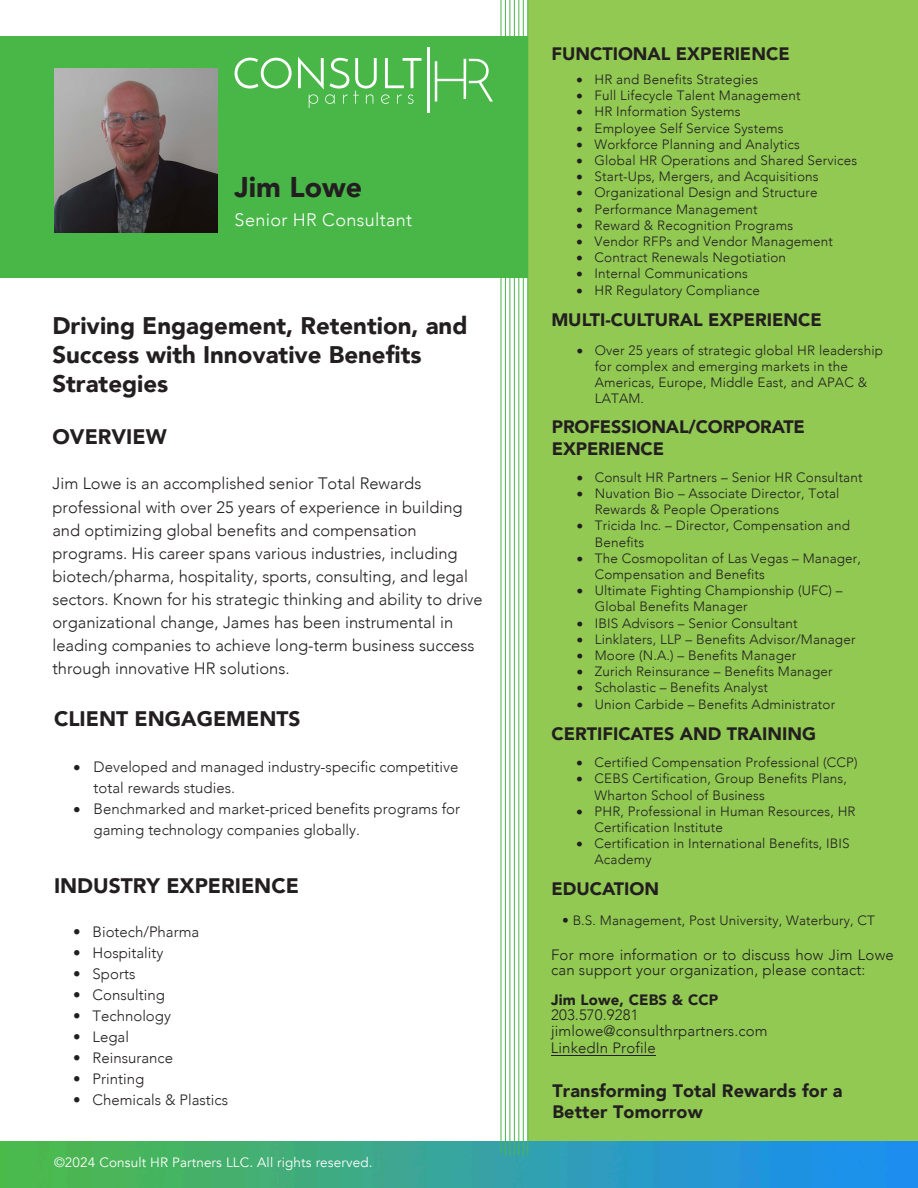
<style>
.page{position:relative;width:918px;height:1188px;background:#fff}
.page>*{position:absolute;margin:0;border:0;box-sizing:border-box;transform-origin:0 0}
.t1{font:900 28.5px "Avenir";color:#231f20}
.t2{font:900 24px/28.8px "Avenir";color:#231f20}
.t3{font:900 21px "Avenir";color:#231f20}
.t4{font:900 18px/21.6px "Avenir";color:#231f20}
.t5{font:300 18px "Avenir";letter-spacing:.02em;color:#fff}
.t6{font:300 16.5px/23.1px "Avenir";color:#231f20}
.t7{font:300 15px/21px "Avenir";color:#231f20}
.t8{font:900 15px "Avenir";letter-spacing:.01em;color:#231f20}
.t9{font:300 13.5px/16.2px "Avenir";letter-spacing:.01em;color:#231f20}
.t10{font:13.5px "Avenir";letter-spacing:.01em;color:#fff}
</style>
<div class="page">
<div style="left:0;top:37px;width:845px;height:241px;background:#49b748"></div>
<div style="left:528px;top:0;width:390px;height:1158px;background:#91c953"></div>
<img style="left:54px;top:68px;width:164px;height:164px">
<svg style="left:235px;top:58px;width:57px;height:31px"></svg>
<svg style="left:298px;top:57px;width:123px;height:51px"></svg>
<svg style="left:435px;top:59px;width:58px;height:43px"></svg>
<hr style="left:427px;top:47px;width:2px;height:66px;background:#fff">
<img style="left:0;top:1142px;width:918px;height:46px">
<hr style="left:501px;top:0;width:1px;height:1153px;background:#49b748">
<hr style="left:505px;top:0;width:1px;height:1156px;background:#49b748">
<hr style="left:510px;top:0;width:1px;height:1156px;background:#49b748">
<hr style="left:514px;top:0;width:1px;height:1156px;background:#49b748">
<hr style="left:518px;top:0;width:1px;height:1156px;background:#49b748">
<hr style="left:527px;top:0;width:1px;height:1156px;background:#49b748">
<hr style="left:523px;top:0;width:1px;height:1156px;background:#49b748">
<hr style="left:551px;top:1055px;width:105px;height:1px;background:#231f20">
<p class="t1" style="left:235px;top:163px;width:129px">Jim Lowe</p>
<p class="t5" style="left:235px;top:209px;width:179px">Senior HR Consultant</p>
<h2 class="t2" style="left:52px;top:311px;width:417px">Driving Engagement, Retention, and<br>Success with Innovative Benefits<br>Strategies</h2>
<h3 class="t3" style="left:52px;top:418px;width:116px">OVERVIEW</h3>
<p class="t6" style="left:52px;top:472px;width:432px">Jim Lowe is an accomplished senior Total Rewards professional with over 25 years of experience in building and optimizing global benefits and compensation programs. His career spans various industries, including biotech/pharma, hospitality, sports, consulting, and legal sectors. Known for his strategic thinking and ability to drive organizational change, James has been instrumental in leading companies to achieve long-term business success through innovative HR solutions.</p>
<p class="t3" style="left:54px;top:700px;width:248px">CLIENT ENGAGEMENTS</p>
<p class="t7" style="left:94px;top:756px;width:366px;text-indent:-20px">• Developed and managed industry-specific competitive total rewards studies.</p>
<p class="t7" style="left:94px;top:798px;width:368px;text-indent:-20px">• Benchmarked and market-priced benefits programs for gaming technology companies globally.</p>
<h3 class="t3" style="left:54px;top:867px;width:247px">INDUSTRY EXPERIENCE</h3>
<p class="t7" style="left:73px;top:921px;width:128px">• Biotech/Pharma</p>
<p class="t7" style="left:73px;top:942px;width:92px">• Hospitality</p>
<p class="t7" style="left:73px;top:963px;width:64px">• Sports</p>
<p class="t7" style="left:73px;top:984px;width:93px">• Consulting</p>
<p class="t7" style="left:73px;top:1005px;width:99px">• Technology</p>
<p class="t7" style="left:73px;top:1026px;width:57px">• Legal</p>
<p class="t7" style="left:73px;top:1047px;width:102px">• Reinsurance</p>
<p class="t7" style="left:73px;top:1068px;width:73px">• Printing</p>
<p class="t7" style="left:73px;top:1089px;width:157px">• Chemicals &amp; Plastics</p>
<p class="t10" style="left:54px;top:1154px;width:320px">©2024 Consult HR Partners LLC. All rights reserved.</p>
<p class="t4" style="left:551px;top:42px;width:240px">FUNCTIONAL EXPERIENCE</p>
<p class="t9" style="left:577px;top:71px;width:183px">• HR and Benefits Strategies</p>
<p class="t9" style="left:577px;top:87px;width:225px">• Full Lifecycle Talent Management</p>
<p class="t9" style="left:577px;top:104px;width:165px">• HR Information Systems</p>
<p class="t9" style="left:577px;top:120px;width:209px">• Employee Self Service Systems</p>
<p class="t9" style="left:577px;top:136px;width:225px">• Workforce Planning and Analytics</p>
<p class="t9" style="left:577px;top:152px;width:282px">• Global HR Operations and Shared Services</p>
<p class="t9" style="left:577px;top:168px;width:244px">• Start-Ups, Mergers, and Acquisitions</p>
<p class="t9" style="left:577px;top:185px;width:243px">• Organizational Design and Structure</p>
<p class="t9" style="left:577px;top:201px;width:183px">• Performance Management</p>
<p class="t9" style="left:577px;top:217px;width:218px">• Reward &amp; Recognition Programs</p>
<p class="t9" style="left:577px;top:233px;width:258px">• Vendor RFPs and Vendor Management</p>
<p class="t9" style="left:577px;top:249px;width:211px">• Contract Renewals Negotiation</p>
<p class="t9" style="left:577px;top:266px;width:173px">• Internal Communications</p>
<p class="t9" style="left:577px;top:282px;width:185px">• HR Regulatory Compliance</p>
<p class="t4" style="left:551px;top:308px;width:272px">MULTI-CULTURAL EXPERIENCE</p>
<p class="t9" style="left:595px;top:342px;width:290px;text-indent:-18px">• Over 25 years of strategic global HR leadership for complex and emerging markets in the Americas, Europe, Middle East, and APAC &amp; LATAM.</p>
<p class="t4" style="left:552px;top:416px;width:254px">PROFESSIONAL/CORPORATE<br>EXPERIENCE</p>
<p class="t9" style="left:577px;top:469px;width:287px">• Consult HR Partners – Senior HR Consultant</p>
<p class="t9" style="left:595px;top:485px;width:246px;text-indent:-18px">• Nuvation Bio – Associate Director, Total<br>Rewards &amp; People Operations</p>
<p class="t9" style="left:595px;top:518px;width:257px;text-indent:-18px">• Tricida Inc. – Director, Compensation and<br>Benefits</p>
<p class="t9" style="left:595px;top:550px;width:268px;text-indent:-18px">• The Cosmopolitan of Las Vegas – Manager,<br>Compensation and Benefits</p>
<p class="t9" style="left:595px;top:583px;width:249px;text-indent:-18px">• Ultimate Fighting Championship (UFC) –<br>Global Benefits Manager</p>
<p class="t9" style="left:577px;top:615px;width:222px">• IBIS Advisors – Senior Consultant</p>
<p class="t9" style="left:577px;top:631px;width:280px">• Linklaters, LLP – Benefits Advisor/Manager</p>
<p class="t9" style="left:577px;top:647px;width:221px">• Moore (N.A.) – Benefits Manager</p>
<p class="t9" style="left:577px;top:664px;width:257px">• Zurich Reinsurance – Benefits Manager</p>
<p class="t9" style="left:577px;top:680px;width:193px">• Scholastic – Benefits Analyst</p>
<p class="t9" style="left:577px;top:696px;width:260px">• Union Carbide – Benefits Administrator</p>
<p class="t4" style="left:551px;top:722px;width:266px">CERTIFICATES AND TRAINING</p>
<p class="t9" style="left:577px;top:754px;width:283px">• Certified Compensation Professional (CCP)</p>
<p class="t9" style="left:595px;top:771px;width:254px;text-indent:-18px">• CEBS Certification, Group Benefits Plans,<br>Wharton School of Business</p>
<p class="t9" style="left:595px;top:803px;width:262px;text-indent:-18px">• PHR, Professional in Human Resources, HR<br>Certification Institute</p>
<p class="t9" style="left:595px;top:835px;width:257px;text-indent:-18px">• Certification in International Benefits, IBIS<br>Academy</p>
<p class="t4" style="left:551px;top:878px;width:109px">EDUCATION</p>
<p class="t9" style="left:562px;top:912px;width:314px">• B.S. Management, Post University, Waterbury, CT</p>
<p class="t7" style="left:551px;top:948px;width:344px;line-height:15px">For more information or to discuss how Jim Lowe can support your organization, please contact:</p>
<p class="t8" style="left:551px;top:987px;width:169px">Jim Lowe, CEBS &amp; CCP</p>
<p class="t7" style="left:551px;top:1007px;width:218px;line-height:16.4px">203.570.9281 jimlowe@consulthrpartners.com<br>LinkedIn Profile</p>
<h3 class="t4" style="left:552px;top:1079px;width:292px">Transforming Total Rewards for a<br>Better Tomorrow</h3>
</div>
